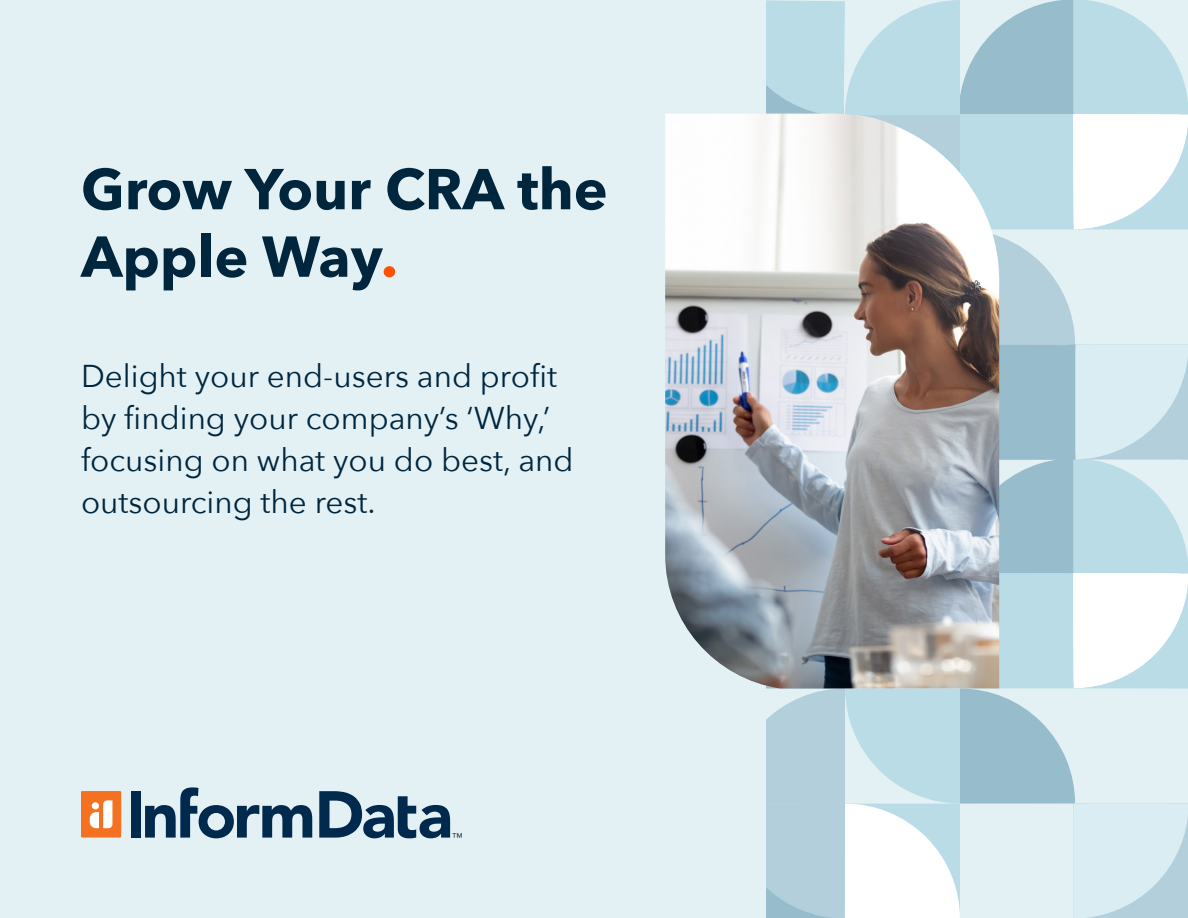
<style>
.page{position:relative;width:1188px;height:918px;background:#e3f1f5}
.page>*{position:absolute;margin:0;border:0;box-sizing:border-box;transform-origin:0 0}
.Main_Header{font:700 57px/67.5px "Avenir Next";color:#00263e}
.Sub_Header{font:31.5px/42px "Avenir Next";color:#00263e}
.t1{font:10.95px "Avenir Next";color:#211e1e}
.s1{color:#ff5100}
</style>
<div class="page">
<svg style="left:766px;top:0;width:422px;height:918px"></svg>
<div style="left:81px;top:791px;width:40px;height:47px;background:#f37121"></div>
<svg style="left:90px;top:800px;width:22px;height:28px"></svg>
<svg style="left:145px;top:787px;width:167px;height:51px"></svg>
<div style="left:131px;top:791px;width:9px;height:47px;background:#00294e"></div>
<svg style="left:319px;top:791px;width:131px;height:47px"></svg>
<img style="left:665px;top:114px;width:334px;height:574px">
<p class="Main_Header" style="left:81px;top:155px;width:528px">Grow Your CRA the<br>Apple Way<span class="s1">.</span></p>
<p class="Sub_Header" style="left:81px;top:354px;width:494px">Delight your end-users and profit by finding your company’s ‘Why,’ focusing on what you do best, and outsourcing the rest.</p>
<p class="t1" style="left:452px;top:828px;width:12px">™</p>
</div>
